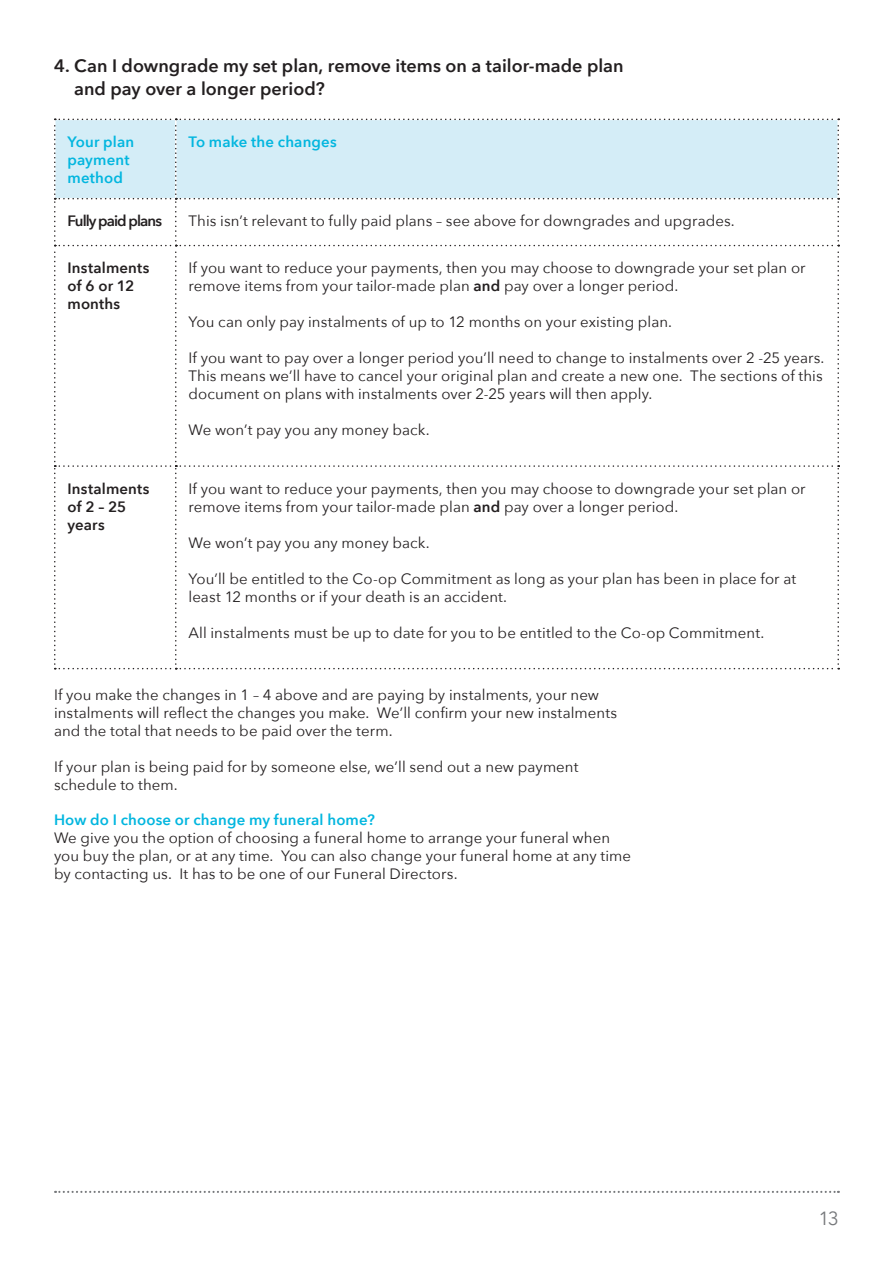
<style>
.page{position:relative;width:893px;height:1263px;background:#fff}
.page>*{position:absolute;margin:0;border:0;box-sizing:border-box;transform-origin:0 0}
.t1{font:19.05px "Avenir Next";color:#76787b}
.Body_copy{font:600 18px/22.5px "Avenir Next";color:#231f20}
.Body_copy-2{font:15px/18px "Avenir Next";letter-spacing:.005em;color:#231f20}
.Body_copy-3{font:600 15px/18px "Avenir Next";letter-spacing:.01em;color:#02b6df}
.Body_copy-4{font:600 15px/18px "Avenir Next";letter-spacing:.01em;color:#231f20}
.Body_copy-5{font:600 15px "Avenir Next";letter-spacing:-.06em;color:#231f20}
.s1{font-weight:600}
</style>
<div class="page">
<svg style="left:54px;top:119px;width:785px;height:550px"></svg>
<svg style="left:55px;top:1191px;width:784px;height:2px"></svg>
<p class="Body_copy" style="left:74px;top:54px;width:551px;text-indent:-20px">4. Can I downgrade my set plan, remove items on a tailor-made plan and pay over a longer period?</p>
<p class="Body_copy-3" style="left:68px;top:132px;width:68px">Your plan payment method</p>
<p class="Body_copy-3" style="left:189px;top:132px;width:150px">To make the changes</p>
<p class="Body_copy-5" style="left:68px;top:208px;width:96px">Fully paid plans</p>
<p class="Body_copy-2" style="left:189px;top:212px;width:548px">This isn’t relevant to fully paid plans – see above for downgrades and upgrades.</p>
<p class="Body_copy-4" style="left:68px;top:259px;width:83px">Instalments of 6 or 12 months</p>
<p class="Body_copy-2" style="left:189px;top:258px;width:619px">If you want to reduce your payments, then you may choose to downgrade your set plan or remove items from your tailor-made plan <span class="s1">and</span> pay over a longer period.</p>
<p class="Body_copy-2" style="left:189px;top:312px;width:485px">You can only pay instalments of up to 12 months on your existing plan.</p>
<p class="Body_copy-2" style="left:189px;top:348px;width:637px">If you want to pay over a longer period you’ll need to change to instalments over 2 -25 years.<br>This means we’ll have to cancel your original plan and create a new one. The sections of this document on plans with instalments over 2-25 years will then apply.</p>
<p class="Body_copy-2" style="left:189px;top:420px;width:243px">We won’t pay you any money back.</p>
<p class="Body_copy-4" style="left:68px;top:479px;width:83px">Instalments of 2 – 25 years</p>
<p class="Body_copy-2" style="left:189px;top:479px;width:619px">If you want to reduce your payments, then you may choose to downgrade your set plan or remove items from your tailor-made plan <span class="s1">and</span> pay over a longer period.</p>
<p class="Body_copy-2" style="left:189px;top:533px;width:243px">We won’t pay you any money back.</p>
<p class="Body_copy-2" style="left:189px;top:569px;width:609px">You’ll be entitled to the Co-op Commitment as long as your plan has been in place for at least 12 months or if your death is an accident.</p>
<p class="Body_copy-2" style="left:189px;top:623px;width:577px">All instalments must be up to date for you to be entitled to the Co-op Commitment.</p>
<p class="Body_copy-2" style="left:54px;top:685px;width:565px">If you make the changes in 1 – 4 above and are paying by instalments, your new instalments will reflect the changes you make. We’ll confirm your new instalments and the total that needs to be paid over the term.</p>
<p class="Body_copy-2" style="left:54px;top:757px;width:526px">If your plan is being paid for by someone else, we’ll send out a new payment schedule to them.</p>
<p class="Body_copy-3" style="left:54px;top:810px;width:322px">How do I choose or change my funeral home?</p>
<p class="Body_copy-2" style="left:54px;top:828px;width:578px">We give you the option of choosing a funeral home to arrange your funeral when you buy the plan, or at any time. You can also change your funeral home at any time by contacting us. It has to be one of our Funeral Directors.</p>
<p class="t1" style="left:818px;top:1202px;width:22px">13</p>
</div>
